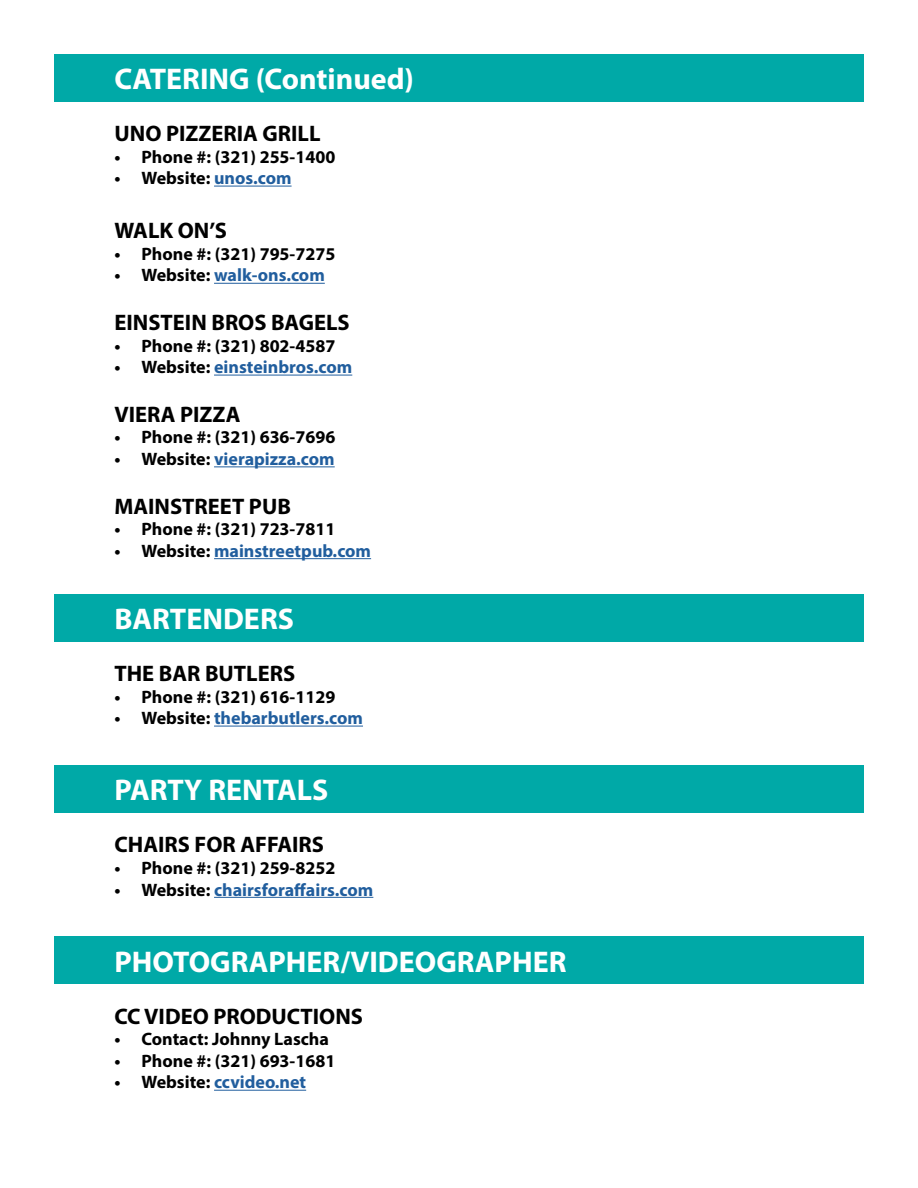
<style>
.page{position:relative;width:918px;height:1188px;background:#fff}
.page>*{position:absolute;margin:0;border:0;box-sizing:border-box;transform-origin:0 0}
.t1{font:700 30px "Myriad Pro";color:#fff}
.t2{font:700 22.5px "Myriad Pro";color:#000}
.t3{font:700 18px "Myriad Pro";color:#000}
.t4{font:700 18px "Myriad Pro";color:#215e9e}
.s1{color:#215e9e}
.s2{color:#000}
</style>
<div class="page">
<div style="left:54px;top:54px;width:810px;height:48px;background:#00a9a7"></div>
<div style="left:54px;top:594px;width:810px;height:48px;background:#00a9a7"></div>
<div style="left:54px;top:765px;width:810px;height:48px;background:#00a9a7"></div>
<div style="left:54px;top:937px;width:810px;height:47px;background:#00a9a7"></div>
<hr style="left:214px;top:186px;width:78px;height:1px;background:#215e9e">
<hr style="left:214px;top:283px;width:111px;height:1px;background:#215e9e">
<hr style="left:214px;top:375px;width:138px;height:1px;background:#215e9e">
<hr style="left:214px;top:466px;width:121px;height:1px;background:#215e9e">
<hr style="left:214px;top:558px;width:157px;height:1px;background:#215e9e">
<hr style="left:214px;top:726px;width:149px;height:1px;background:#215e9e">
<hr style="left:214px;top:897px;width:159px;height:1px;background:#215e9e">
<hr style="left:214px;top:1090px;width:92px;height:1px;background:#215e9e">
<h1 class="t1" style="left:114px;top:59px;width:301px">CATERING (Continued)</h1>
<p class="t2" style="left:114px;top:119px;width:208px">UNO PIZZERIA GRILL</p>
<p class="t3" style="left:114px;top:145px;width:222px">• Phone #: (321) 255-1400</p>
<p class="t3" style="left:114px;top:166px;width:179px">• Website: <span class="s1">unos.com</span></p>
<p class="t2" style="left:114px;top:216px;width:114px">WALK ON’S</p>
<p class="t3" style="left:114px;top:242px;width:222px">• Phone #: (321) 795-7275</p>
<p class="t4" style="left:114px;top:264px;width:212px"><span class="s2">• Website:</span> walk-ons.com</p>
<p class="t2" style="left:114px;top:308px;width:237px">EINSTEIN BROS BAGELS</p>
<p class="t3" style="left:114px;top:334px;width:222px">• Phone #: (321) 802-4587</p>
<p class="t4" style="left:114px;top:355px;width:239px"><span class="s2">• Website:</span> einsteinbros.com</p>
<p class="t2" style="left:114px;top:400px;width:127px">VIERA PIZZA</p>
<p class="t3" style="left:114px;top:426px;width:222px">• Phone #: (321) 636-7696</p>
<p class="t4" style="left:114px;top:447px;width:222px"><span class="s2">• Website:</span> vierapizza.com</p>
<p class="t2" style="left:114px;top:491px;width:178px">MAINSTREET PUB</p>
<p class="t3" style="left:114px;top:517px;width:222px">• Phone #: (321) 723-7811</p>
<p class="t4" style="left:114px;top:539px;width:258px"><span class="s2">• Website:</span> mainstreetpub.com</p>
<h1 class="t1" style="left:114px;top:599px;width:181px">BARTENDERS</h1>
<p class="t2" style="left:114px;top:659px;width:182px">THE BAR BUTLERS</p>
<p class="t3" style="left:114px;top:685px;width:222px">• Phone #: (321) 616-1129</p>
<p class="t4" style="left:114px;top:706px;width:250px"><span class="s2">• Website:</span> thebarbutlers.com</p>
<h1 class="t1" style="left:114px;top:771px;width:215px">PARTY RENTALS</h1>
<p class="t2" style="left:114px;top:830px;width:211px">CHAIRS FOR AFFAIRS</p>
<p class="t3" style="left:114px;top:856px;width:222px">• Phone #: (321) 259-8252</p>
<p class="t4" style="left:114px;top:878px;width:260px"><span class="s2">• Website:</span> chairsforaffairs.com</p>
<h1 class="t1" style="left:114px;top:942px;width:454px">PHOTOGRAPHER/VIDEOGRAPHER</h1>
<p class="t2" style="left:114px;top:1001px;width:250px">CC VIDEO PRODUCTIONS</p>
<p class="t3" style="left:114px;top:1027px;width:216px">• Contact: Johnny Lascha</p>
<p class="t3" style="left:114px;top:1049px;width:222px">• Phone #: (321) 693-1681</p>
<p class="t4" style="left:114px;top:1071px;width:193px"><span class="s2">• Website:</span> ccvideo.net</p>
</div>
